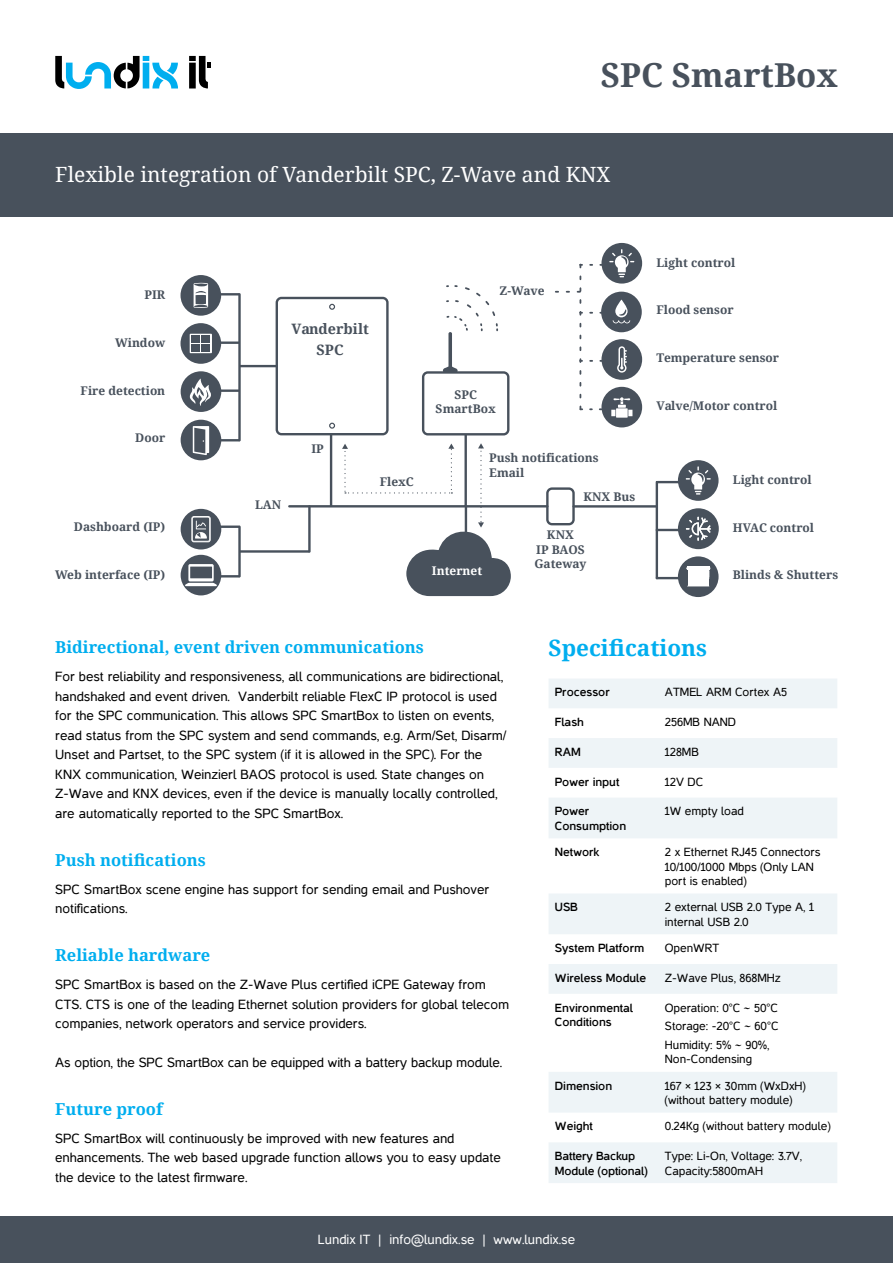
<style>
.page{position:relative;width:893px;height:1263px;background:#fff}
.page>*{position:absolute;margin:0;border:0;box-sizing:border-box;transform-origin:0 0}
.t1{font:700 33px "Droid Serif";color:#48515c}
.t2{font:700 22.5px "Droid Serif";color:#00aeef}
.t3{font:21px "Droid Serif";color:#fff}
.t4{font:700 16.5px "Droid Serif";color:#00aeef}
.t5{font:700 14.4px/20.2px "Droid Serif";color:#48515c;text-align:center}
.t6{font:13.5px/19.5px "Casper";color:#000}
.t7{font:13.5px "Casper";color:#fff}
.t8{font:12px/14.4px "Casper";color:#000}
.t9{font:700 12px/14.4px "Droid Serif";color:#48515c;text-align:center}
.t10{font:700 12px/14.4px "Casper";color:#000}
.t11{font:700 12px "Droid Serif";color:#fff}
</style>
<div class="page">
<div style="left:601px;top:387px;width:41px;height:40px;background:#48515c;border-radius:50%"></div>
<svg style="left:181px;top:555px;width:40px;height:40px"></svg>
<div style="left:190px;top:567px;width:22px;height:11px;background:#48515c"></div>
<svg style="left:180px;top:275px;width:41px;height:41px"></svg>
<svg style="left:181px;top:371px;width:40px;height:41px"></svg>
<svg style="left:181px;top:420px;width:40px;height:40px"></svg>
<svg style="left:180px;top:323px;width:41px;height:41px"></svg>
<div style="left:202px;top:336px;width:8px;height:7px;background:#48515c"></div>
<div style="left:546px;top:487px;width:29px;height:38px;border:2px solid #48515c;border-radius:5px"></div>
<svg style="left:274px;top:285px;width:236px;height:152px"></svg>
<hr style="left:289px;top:505px;width:258px;height:2px;background:#48515c">
<hr style="left:573px;top:505px;width:83px;height:3px;background:#48515c">
<hr style="left:330px;top:434px;width:2px;height:72px;background:#48515c">
<hr style="left:464px;top:434px;width:3px;height:72px;background:#48515c">
<svg style="left:342px;top:443px;width:170px;height:154px"></svg>
<svg style="left:678px;top:460px;width:41px;height:41px"></svg>
<hr style="left:656px;top:482px;width:2px;height:96px;background:#48515c">
<hr style="left:657px;top:481px;width:22px;height:2px;background:#48515c">
<hr style="left:657px;top:529px;width:22px;height:2px;background:#48515c">
<hr style="left:657px;top:577px;width:22px;height:2px;background:#48515c">
<hr style="left:220px;top:389px;width:20px;height:3px;background:#48515c">
<hr style="left:240px;top:365px;width:37px;height:2px;background:#48515c">
<hr style="left:220px;top:439px;width:20px;height:2px;background:#48515c">
<hr style="left:220px;top:293px;width:20px;height:2px;background:#48515c">
<hr style="left:238px;top:294px;width:3px;height:146px;background:#48515c">
<hr style="left:220px;top:525px;width:20px;height:3px;background:#48515c">
<hr style="left:240px;top:550px;width:69px;height:3px;background:#48515c">
<hr style="left:220px;top:575px;width:20px;height:2px;background:#48515c">
<hr style="left:238px;top:527px;width:3px;height:49px;background:#48515c">
<hr style="left:308px;top:506px;width:3px;height:45px;background:#48515c">
<hr style="left:220px;top:341px;width:20px;height:3px;background:#48515c">
<svg style="left:678px;top:508px;width:41px;height:41px"></svg>
<div style="left:678px;top:556px;width:41px;height:41px;background:#48515c;border-radius:50%"></div>
<svg style="left:686px;top:566px;width:25px;height:21px"></svg>
<svg style="left:181px;top:509px;width:40px;height:40px"></svg>
<div style="left:616px;top:408px;width:12px;height:10px;background:#fff"></div>
<svg style="left:556px;top:243px;width:86px;height:173px"></svg>
<svg style="left:549px;top:679px;width:288px;height:504px"></svg>
<div style="left:0;top:133px;width:893px;height:84px;background:#48515c"></div>
<svg style="left:55px;top:56px;width:123px;height:33px"></svg>
<svg style="left:189px;top:56px;width:21px;height:32px"></svg>
<div style="left:0;top:1216px;width:893px;height:47px;background:#48515c"></div>
<p class="t1" style="left:601px;top:52px;width:239px">SPC SmartBox</p>
<p class="t3" style="left:55px;top:160px;width:556px">Flexible integration of Vanderbilt SPC, Z-Wave and KNX</p>
<p class="t9" style="left:144px;top:287px;width:22px">PIR</p>
<p class="t9" style="left:115px;top:335px;width:52px">Window</p>
<p class="t9" style="left:81px;top:383px;width:86px">Fire detection</p>
<p class="t9" style="left:135px;top:431px;width:32px">Door</p>
<p class="t9" style="left:74px;top:519px;width:93px">Dashboard (IP)</p>
<p class="t9" style="left:55px;top:567px;width:111px">Web interface (IP)</p>
<p class="t5" style="left:291px;top:319px;width:79px">Vanderbilt<br>SPC</p>
<p class="t9" style="left:255px;top:497px;width:28px">LAN</p>
<p class="t9" style="left:311px;top:442px;width:14px">IP</p>
<p class="t9" style="left:380px;top:474px;width:36px">FlexC</p>
<p class="t9" style="left:500px;top:283px;width:47px">Z-Wave</p>
<p class="t9" style="left:436px;top:387px;width:62px">SPC<br>SmartBox</p>
<p class="t9" style="left:489px;top:450px;width:111px;text-align:left">Push notifications<br>Email</p>
<p class="t11" style="left:432px;top:562px;width:52px">Internet</p>
<p class="t9" style="left:583px;top:489px;width:53px">KNX Bus</p>
<p class="t9" style="left:534px;top:528px;width:54px">KNX<br>IP BAOS<br>Gateway</p>
<p class="t9" style="left:656px;top:255px;width:80px">Light control</p>
<p class="t9" style="left:656px;top:303px;width:79px">Flood sensor</p>
<p class="t9" style="left:656px;top:350px;width:124px">Temperature sensor</p>
<p class="t9" style="left:656px;top:398px;width:122px">Valve/Motor control</p>
<p class="t9" style="left:733px;top:472px;width:80px">Light control</p>
<p class="t9" style="left:733px;top:520px;width:83px">HVAC control</p>
<p class="t9" style="left:733px;top:568px;width:107px">Blinds &amp; Shutters</p>
<p class="t4" style="left:55px;top:636px;width:370px">Bidirectional, event driven communications</p>
<p class="t6" style="left:55px;top:667px;width:453px">For best reliability and responsiveness, all communications are bidirectional, handshaked and event driven. Vanderbilt reliable FlexC IP protocol is used for the SPC communication. This allows SPC SmartBox to listen on events, read status from the SPC system and send commands, e.g. Arm/Set, Disarm/ Unset and Partset, to the SPC system (if it is allowed in the SPC). For the KNX communication, Weinzierl BAOS protocol is used. State changes on Z-Wave and KNX devices, even if the device is manually locally controlled, are automatically reported to the SPC SmartBox.</p>
<p class="t4" style="left:55px;top:848px;width:152px">Push notifications</p>
<p class="t6" style="left:55px;top:879px;width:435px">SPC SmartBox scene engine has support for sending email and Pushover notifications.</p>
<p class="t4" style="left:55px;top:943px;width:157px">Reliable hardware</p>
<p class="t6" style="left:55px;top:975px;width:455px">SPC SmartBox is based on the Z-Wave Plus certified iCPE Gateway from<br>CTS. CTS is one of the leading Ethernet solution providers for global telecom companies, network operators and service providers.</p>
<p class="t6" style="left:55px;top:1053px;width:448px">As option, the SPC SmartBox can be equipped with a battery backup module.</p>
<p class="t4" style="left:55px;top:1097px;width:109px">Future proof</p>
<p class="t6" style="left:55px;top:1128px;width:447px">SPC SmartBox will continuously be improved with new features and enhancements. The web based upgrade function allows you to easy update the device to the latest firmware.</p>
<p class="t2" style="left:549px;top:632px;width:160px">Specifications</p>
<p class="t10" style="left:555px;top:685px;width:56px">Processor</p>
<p class="t8" style="left:665px;top:685px;width:124px">ATMEL ARM Cortex A5</p>
<p class="t10" style="left:555px;top:715px;width:30px">Flash</p>
<p class="t8" style="left:665px;top:715px;width:73px">256MB NAND</p>
<p class="t10" style="left:555px;top:745px;width:28px">RAM</p>
<p class="t8" style="left:665px;top:745px;width:36px">128MB</p>
<p class="t10" style="left:555px;top:774px;width:66px">Power input</p>
<p class="t8" style="left:665px;top:774px;width:40px">12V DC</p>
<p class="t10" style="left:555px;top:804px;width:73px">Power<br>Consumption</p>
<p class="t8" style="left:665px;top:804px;width:81px">1W empty load</p>
<p class="t10" style="left:555px;top:845px;width:46px">Network</p>
<p class="t8" style="left:665px;top:845px;width:157px">2 x Ethernet RJ45 Connectors<br>10/100/1000 Mbps (Only LAN port is enabled)</p>
<p class="t10" style="left:555px;top:900px;width:25px">USB</p>
<p class="t8" style="left:665px;top:900px;width:151px">2 external USB 2.0 Type A, 1 internal USB 2.0</p>
<p class="t10" style="left:555px;top:941px;width:91px">System Platform</p>
<p class="t8" style="left:665px;top:941px;width:56px">OpenWRT</p>
<p class="t10" style="left:555px;top:971px;width:93px">Wireless Module</p>
<p class="t8" style="left:665px;top:970px;width:117px">Z-Wave Plus, 868MHz</p>
<p class="t10" style="left:555px;top:1000px;width:80px">Environmental<br>Conditions</p>
<p class="t8" style="left:665px;top:1000px;width:115px">Operation: 0°C ~ 50°C</p>
<p class="t8" style="left:665px;top:1019px;width:115px">Storage: -20°C ~ 60°C</p>
<p class="t8" style="left:665px;top:1038px;width:106px">Humidity: 5% ~ 90%,<br>Non-Condensing</p>
<p class="t10" style="left:555px;top:1078px;width:59px">Dimension</p>
<p class="t8" style="left:665px;top:1078px;width:142px">167 × 123 × 30mm (WxDxH) (without battery module)</p>
<p class="t10" style="left:555px;top:1119px;width:39px">Weight</p>
<p class="t8" style="left:665px;top:1119px;width:167px">0.24Kg (without battery module)</p>
<p class="t10" style="left:555px;top:1149px;width:94px">Battery Backup<br>Module (optional)</p>
<p class="t8" style="left:665px;top:1149px;width:138px">Type: Li-On, Voltage: 3.7V,<br>Capacity:5800mAH</p>
<p class="t7" style="left:318px;top:1232px;width:259px">Lundix IT | info@lundix.se | www.lundix.se</p>
</div>
